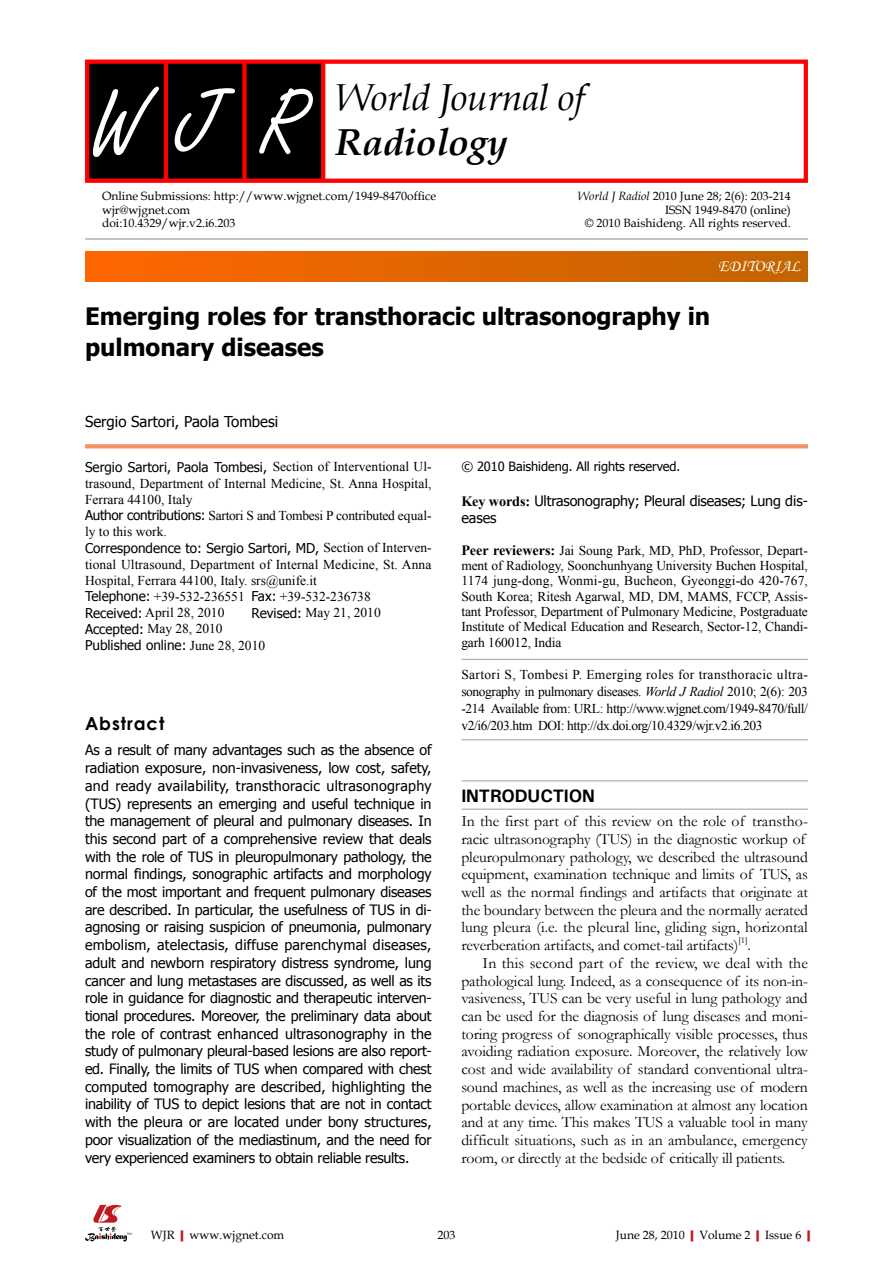
<style>
.page{position:relative;width:893px;height:1263px;background:#fff}
.page>*{position:absolute;margin:0;border:0;box-sizing:border-box;transform-origin:0 0}
.t1{font:97.5px "Freestyle Script";color:#fff}
.t2{font:italic 37.5px "Book Antiqua";letter-spacing:-.01em;color:#000}
.t3{font:italic 700 37.5px "Book Antiqua";letter-spacing:-.01em;color:#000}
.t4{font:700 24px/31.5px "Tahoma";color:#000}
.t5{font:700 18px "Univers";letter-spacing:-.01em;color:#000}
.t6{font:700 18px "Century Gothic";letter-spacing:.05em;color:#000}
.t7{font:16.5px "Monotype Corsiva";color:#fff}
.t8{font:15.75px/17.7px "Garamond";letter-spacing:-.01em;color:#000}
.t9{font:15.75px "Garamond";letter-spacing:.01em;color:#000}
.t10{font:15px "Tahoma";color:#000}
.t11{font:14.25px/17.7px "Tahoma";letter-spacing:-.015em;color:#000;text-align:justify}
.t12{font:13.5px/16.2px "Times New Roman";color:#000}
.t13{font:13.5px "Tahoma";color:#000}
.t14{font:12.75px "Tahoma";letter-spacing:-.005em;color:#000}
.t15{font:12px/13.5px "Book Antiqua";color:#000}
.t16{font:9.15px "Garamond";color:#000}
.s1{font-style:italic}
.s2{font-family:"Times New Roman"}
.s3{font-family:"Tahoma"}
.s4{font-family:"Times New Roman";font-weight:700}
.s5{font-weight:700;font-size:14.25px}
.s6{font-weight:700;color:#c01920}
</style>
<div class="page">
<div style="left:85px;top:252px;width:723px;height:29px;background:linear-gradient(to right,#f60,#c16500)"></div>
<hr style="left:85px;top:239px;width:723px;height:1px;background:#898989">
<svg style="left:85px;top:444px;width:723px;height:4px;background:#f1996c"></svg>
<div style="left:87px;top:61px;width:236px;height:121px;background:#000"></div>
<hr style="left:164px;top:61px;width:4px;height:121px;background:#f00">
<div style="left:242px;top:61px;width:5px;height:121px;background:#f00"></div>
<hr style="left:321px;top:61px;width:4px;height:121px;background:#f00">
<div style="left:85px;top:60px;width:723px;height:123px;border:4px solid #f00"></div>
<svg style="left:85px;top:1205px;width:48px;height:36px"></svg>
<hr style="left:461px;top:781px;width:347px;height:1px;background:#9f9fa0">
<hr style="left:461px;top:809px;width:347px;height:1px;background:#9f9fa0">
<hr style="left:461px;top:659px;width:347px;height:1px;background:#9f9fa0">
<hr style="left:461px;top:739px;width:347px;height:1px;background:#9f9fa0">
<h2 class="t2" style="left:336px;top:71px;width:250px">World Journal of</h2>
<h1 class="t1" style="left:91px;top:71px;width:214px">WJR</h1>
<h2 class="t3" style="left:336px;top:116px;width:174px">Radiology</h2>
<p class="t15" style="left:102px;top:189px;width:336px">Online Submissions: http://www.wjgnet.com/1949-8470office wjr@wjgnet.com<br>doi:10.4329/wjr.v2.i6.203</p>
<p class="t15" style="left:578px;top:189px;width:214px;text-align:right"><span class="s1">World J Radiol</span> 2010 June 28; 2(6): 203-214<br>ISSN 1949-8470 (online)<br>© 2010 Baishideng. All rights reserved.</p>
<p class="t7" style="left:718px;top:256px;width:84px">EDITORIAL</p>
<h3 class="t4" style="left:85px;top:298px;width:627px">Emerging roles for transthoracic ultrasonography in pulmonary diseases</h3>
<p class="t10" style="left:85px;top:412px;width:195px">Sergio Sartori, Paola Tombesi</p>
<p class="t13" style="left:85px;top:458px;width:348px">Sergio Sartori, Paola Tombesi, <span class="s2">Section of Interventional Ul-</span></p>
<p class="t12" style="left:85px;top:475px;width:348px">trasound, Department of Internal Medicine, St. Anna Hospital, Ferrara 44100, Italy<br><span class="s3">Author contributions:</span> Sartori S and Tombesi P contributed equal&shy;ly to this work.</p>
<p class="t13" style="left:85px;top:539px;width:348px">Correspondence to: Sergio Sartori, MD, <span class="s2">Section of Interven-</span></p>
<p class="t12" style="left:85px;top:556px;width:348px">tional Ultrasound, Department of Internal Medicine, St. Anna Hospital, Ferrara 44100, Italy. srs@unife.it<br><span class="s3">Telephone:</span> +39-532-236551 <span class="s3">Fax:</span> +39-532-236738<br><span class="s3">Received:</span> April 28, 2010</p>
<p class="t12" style="left:252px;top:604px;width:131px"><span class="s3">Revised:</span> May 21, 2010</p>
<p class="t12" style="left:85px;top:620px;width:139px"><span class="s3">Accepted:</span> May 28, 2010</p>
<p class="t13" style="left:85px;top:636px;width:182px">Published online: <span class="s2">June 28, 2010</span></p>
<p class="t6" style="left:85px;top:710px;width:81px">Abstract</p>
<p class="t11" style="left:85px;top:741px;width:348px">As a result of many advantages such as the absence of radiation exposure, non-invasiveness, low cost, safety, and ready availability, transthoracic ultrasonography (TUS) represents an emerging and useful technique in the management of pleural and pulmonary diseases. In this second part of a comprehensive review that deals with the role of TUS in pleuropulmonary pathology, the normal findings, sonographic artifacts and morphology of the most important and frequent pulmonary diseases are described. In particular, the usefulness of TUS in di&shy;agnosing or raising suspicion of pneumonia, pulmonary embolism, atelectasis, diffuse parenchymal diseases, adult and newborn respiratory distress syndrome, lung cancer and lung metastases are discussed, as well as its role in guidance for diagnostic and therapeutic interven&shy;tional procedures. Moreover, the preliminary data about the role of contrast enhanced ultrasonography in the study of pulmonary pleural-based lesions are also report&shy;ed. Finally, the limits of TUS when compared with chest computed tomography are described, highlighting the inability of TUS to depict lesions that are not in contact with the pleura or are located under bony structures, poor visualization of the mediastinum, and the need for very experienced examiners to obtain reliable results.</p>
<p class="t14" style="left:461px;top:458px;width:221px">© 2010 Baishideng. All rights reserved.</p>
<p class="t11" style="left:461px;top:492px;width:348px;line-height:17px"><span class="s4">Key words:</span> Ultrasonography; Pleural diseases; Lung dis&shy;eases</p>
<p class="t12" style="left:461px;top:542px;width:348px;line-height:15.5px;text-align:justify"><span class="s5">Peer reviewers:</span> Jai Soung Park, MD, PhD, Professor, Depart&shy;ment of Radiology, Soonchunhyang University Buchen Hospital, 1174 jung-dong, Wonmi-gu, Bucheon, Gyeonggi-do 420-767, South Korea; Ritesh Agarwal, MD, DM, MAMS, FCCP, Assis&shy;tant Professor, Department of Pulmonary Medicine, Postgraduate Institute of Medical Education and Research, Sector-12, Chandi&shy;garh 160012, India</p>
<p class="t12" style="left:461px;top:666px;width:348px;line-height:17px;text-align:justify">Sartori S, Tombesi P. Emerging roles for transthoracic ultra&shy;sonography in pulmonary diseases. <span class="s1">World J Radiol</span> 2010; 2(6): 203 -214 Available from: URL: http://www.wjgnet.com/1949-8470/full/ v2/i6/203.htm DOI: http://dx.doi.org/10.4329/wjr.v2.i6.203</p>
<p class="t5" style="left:461px;top:784px;width:135px">INTRODUCTION</p>
<p class="t8" style="left:461px;top:812px;width:348px">In the first part of this review on the role of transtho&shy;racic ultrasonography (TUS) in the diagnostic workup of pleuropulmonary pathology, we described the ultrasound equipment, examination technique and limits of TUS, as well as the normal findings and artifacts that originate at the boundary between the pleura and the normally aerated lung pleura (i.e. the pleural line, gliding sign, horizontal reverberation artifacts, and comet-tail artifacts)</p>
<p class="t16" style="left:738px;top:933px;width:11px">[1]</p>
<p class="t8" style="left:747px;top:936px;width:5px">.</p>
<p class="t9" style="left:483px;top:952px;width:327px">In this second part of the review, we deal with the</p>
<p class="t8" style="left:461px;top:971px;width:348px">pathological lung. Indeed, as a consequence of its non-in-</p>
<p class="t8" style="left:461px;top:989px;width:348px">vasiveness, TUS can be very useful in lung pathology and</p>
<p class="t8" style="left:461px;top:1007px;width:348px">can be used for the diagnosis of lung diseases and moni-</p>
<p class="t8" style="left:461px;top:1024px;width:348px">toring progress of sonographically visible processes, thus</p>
<p class="t8" style="left:461px;top:1042px;width:348px">avoiding radiation exposure. Moreover, the relatively low</p>
<p class="t8" style="left:461px;top:1060px;width:348px">cost and wide availability of standard conventional ultra-</p>
<p class="t8" style="left:461px;top:1077px;width:348px">sound machines, as well as the increasing use of modern</p>
<p class="t8" style="left:461px;top:1095px;width:348px">portable devices, allow examination at almost any location</p>
<p class="t8" style="left:461px;top:1113px;width:348px">and at any time. This makes TUS a valuable tool in many</p>
<p class="t8" style="left:461px;top:1131px;width:348px">difficult situations, such as in an ambulance, emergency</p>
<p class="t8" style="left:461px;top:1148px;width:325px">room, or directly at the bedside of critically ill patients.</p>
<p class="t15" style="left:151px;top:1227px;width:135px">WJR<span class="s6">|</span>www.wjgnet.com</p>
<p class="t15" style="left:437px;top:1227px;width:19px">203</p>
<p class="t15" style="left:616px;top:1227px;width:202px">June 28, 2010<span class="s6">|</span>Volume 2<span class="s6">|</span>Issue 6<span class="s6">|</span></p>
</div>
